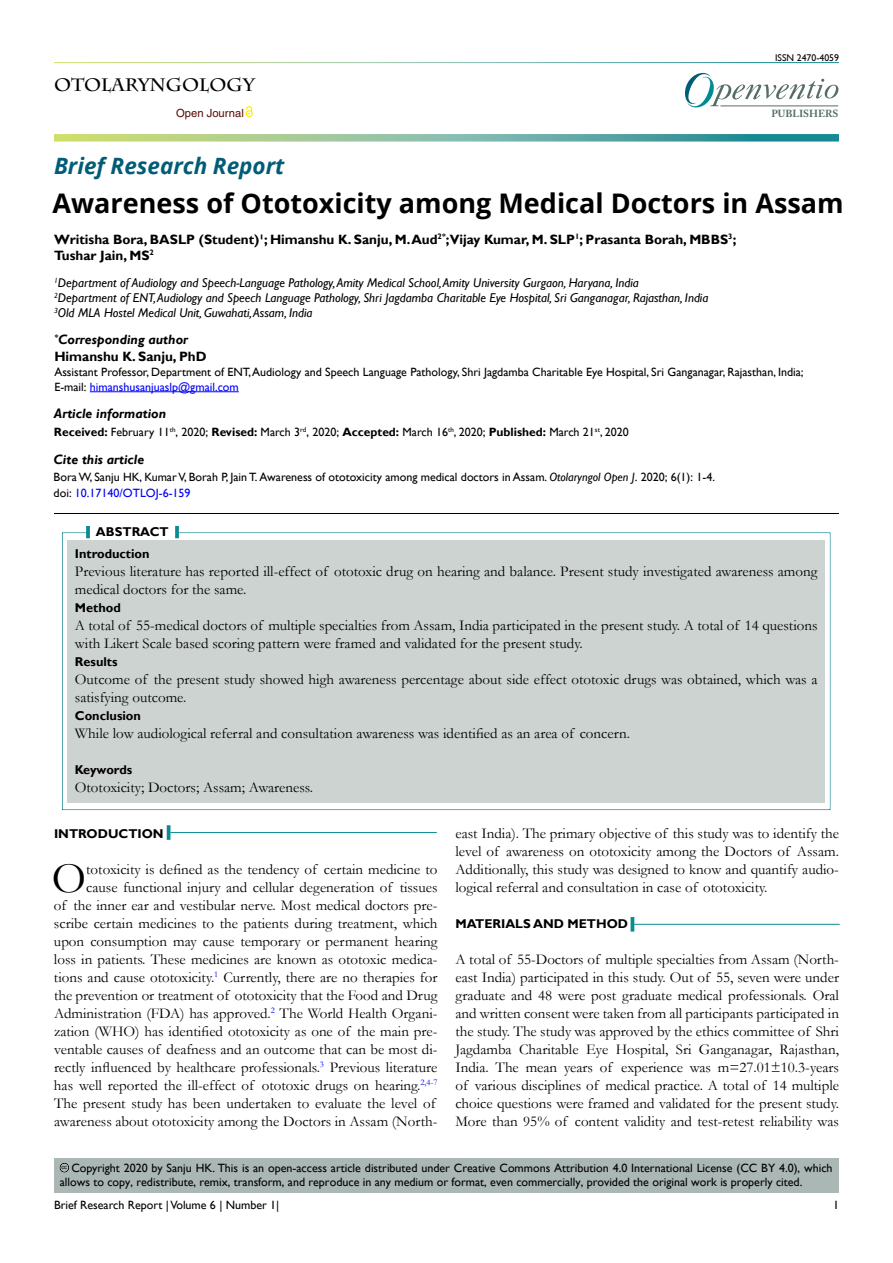
<style>
.page{position:relative;width:893px;height:1263px;background:#fff}
.page>*{position:absolute;margin:0;border:0;box-sizing:border-box;transform-origin:0 0}
.t1{font:43.8px "Garamond";color:#000}
.t2{font:700 27px "Open Sans";color:#000101}
.t3{font:italic 700 22.5px "Open Sans";color:#015d76}
.t4{font:700 18px "Charlemagne Std";color:#000}
.t5{font:15px/18px "Garamond";color:#000}
.t6{font:700 13.5px/16.2px "Gill Sans";color:#000101}
.t7{font:italic 700 13.5px/16.8px "Gill Sans";color:#000101}
.t8{font:italic 700 13.5px "Gill Sans";color:#000}
.t9{font:italic 12.75px/15px "Gill Sans";color:#000101}
.t10{font:700 12.75px "Gill Sans";color:#000}
.t11{font:12px/15.3px "Gill Sans";color:#000}
.t12{font:12px/15px "Gill Sans";color:#000101}
.t13{font:11.25px "Helvetica LT Std";color:#580b05}
.t14{font:700 10.2px "Adobe Caslon Pro";color:#566d65}
.t15{font:9.75px "Gill Sans";color:#0a0000}
.t16{font:5.7px "Arial";color:#000}
.s1{font-style:normal}
.s2{color:#0000fa}
.s3{font-weight:700}
.s4{color:#000101}
.s5{font-style:italic}
</style>
<div class="page">
<svg style="left:685px;top:73px;width:153px;height:35px"></svg>
<hr style="left:720px;top:106px;width:118px;height:1px;background:#566d65">
<svg style="left:54px;top:134px;width:785px;height:8px;background:#83bb9d"></svg>
<svg style="left:246px;top:106px;width:6px;height:10px"></svg>
<hr style="left:90px;top:391px;width:149px;height:1px;background:#0000fa">
<div style="left:50px;top:522px;width:793px;height:289px;background:#f9f2f3;opacity:.75"></div>
<svg style="left:86px;top:526px;width:4px;height:12px"></svg>
<svg style="left:175px;top:526px;width:4px;height:12px"></svg>
<div style="left:41px;top:502px;width:810px;height:14px;background:#f9f2f3;opacity:.75"></div>
<div style="left:54px;top:1158px;width:785px;height:35px;background:#aab7b5"></div>
<div style="left:47px;top:1149px;width:37px;height:24px;background:#f9f2f3;opacity:.75"></div>
<hr style="left:170px;top:832px;width:267px;height:1px;background:#0a8b93">
<hr style="left:167px;top:825px;width:3px;height:15px;background:#0a8b93">
<hr style="left:634px;top:924px;width:206px;height:1px;background:#0a8b93">
<hr style="left:631px;top:917px;width:3px;height:14px;background:#0a8b93">
<p class="t4" style="left:54px;top:74px;width:202px">OTOLARYNGOLOGY</p>
<p class="t13" style="left:176px;top:107px;width:69px">Open Journal</p>
<h3 class="t3" style="left:54px;top:150px;width:232px">Brief Research Report</h3>
<p class="t15" style="left:775px;top:52px;width:65px">ISSN 2470-4059</p>
<p class="t14" style="left:771px;top:108px;width:69px">PUBLISHERS</p>
<h2 class="t2" style="left:52px;top:184px;width:793px">Awareness of Ototoxicity among Medical Doctors in Assam</h2>
<p class="t6" style="left:54px;top:231px;width:684px">Writisha Bora, BASLP (Student)¹; Himanshu K. Sanju, M. Aud<sup>2*</sup>;Vijay Kumar, M. SLP<sup>1</sup>; Prasanta Borah, MBBS<sup>3</sup>;<br>Tushar Jain, MS<sup>2</sup></p>
<p class="t9" style="left:54px;top:275px;width:656px"><sup>1</sup>Department of Audiology and Speech-Language Pathology, Amity Medical School, Amity University Gurgaon, Haryana, India<br><sup>2</sup>Department of ENT, Audiology and Speech Language Pathology, Shri Jagdamba Charitable Eye Hospital, Sri Ganganagar, Rajasthan, India<br><sup>3</sup>Old MLA Hostel Medical Unit, Guwahati, Assam, India</p>
<p class="t7" style="left:54px;top:332px;width:154px"><sup>*</sup>Corresponding author<br><span class="s1">Himanshu K. Sanju, PhD</span></p>
<p class="t12" style="left:54px;top:365px;width:751px">Assistant Professor, Department of ENT, Audiology and Speech Language Pathology, Shri Jagdamba Charitable Eye Hospital, Sri Ganganagar, Rajasthan, India;<br>E-mail: <span class="s2">himanshusanjuaslp@gmail.com</span></p>
<p class="t7" style="left:54px;top:406px;width:114px">Article information</p>
<p class="t12" style="left:54px;top:425px;width:576px"><span class="s3">Received:</span> February 11<sup>th</sup>, 2020; <span class="s3">Revised:</span> March 3<sup>rd</sup>, 2020; <span class="s3">Accepted:</span> March 16<sup>th</sup>, 2020; <span class="s3">Published:</span> March 21<sup>st</sup>, 2020</p>
<p class="t8" style="left:54px;top:451px;width:92px">Cite this article</p>
<p class="t11" style="left:54px;top:470px;width:663px"><span class="s4">Bora W, Sanju HK, Kumar V, Borah P, Jain T</span>. Awareness of ototoxicity among medical doctors in Assam. <span class="s5">Otolaryngol Open J</span>. 2020; 6(1): 1-4. doi: <span class="s2">10.17140/OTLOJ-6-159</span></p>
<p class="t10" style="left:96px;top:524px;width:74px">ABSTRACT</p>
<p class="t10" style="left:75px;top:546px;width:76px">Introduction</p>
<p class="t5" style="left:75px;top:562px;width:744px">Previous literature has reported ill-effect of ototoxic drug on hearing and balance. Present study investigated awareness among medical doctors for the same.</p>
<p class="t10" style="left:75px;top:600px;width:47px">Method</p>
<p class="t5" style="left:75px;top:616px;width:744px">A total of 55-medical doctors of multiple specialties from Assam, India participated in the present study. A total of 14 questions with Likert Scale based scoring pattern were framed and validated for the present study.</p>
<p class="t10" style="left:75px;top:654px;width:44px">Results</p>
<p class="t5" style="left:75px;top:670px;width:744px">Outcome of the present study showed high awareness percentage about side effect ototoxic drugs was obtained, which was a satisfying outcome.</p>
<p class="t10" style="left:75px;top:708px;width:68px">Conclusion</p>
<p class="t5" style="left:75px;top:724px;width:557px">While low audiological referral and consultation awareness was identified as an area of concern.</p>
<p class="t10" style="left:75px;top:762px;width:59px">Keywords</p>
<p class="t5" style="left:75px;top:778px;width:240px">Ototoxicity; Doctors; Assam; Awareness.</p>
<p class="t10" style="left:54px;top:826px;width:111px">INTRODUCTION</p>
<h1 class="t1" style="left:52px;top:849px;width:36px">O</h1>
<p class="t5" style="left:455px;top:824px;width:385px;text-align:justify">east India). The primary objective of this study was to identify the level of awareness on ototoxicity among the Doctors of Assam.<br>Additionally, this study was designed to know and quantify audio&shy;logical referral and consultation in case of ototoxicity.</p>
<p class="t10" style="left:455px;top:916px;width:174px">MATERIALS AND METHOD</p>
<p class="t5" style="left:455px;top:950px;width:385px;text-align:justify">A total of 55-Doctors of multiple specialties from Assam (North&shy;east India) participated in this study. Out of 55, seven were under graduate and 48 were post graduate medical professionals. Oral and written consent were taken from all participants participated in the study. The study was approved by the ethics committee of Shri Jagdamba Charitable Eye Hospital, Sri Ganganagar, Rajasthan, India. The mean years of experience was m=27.01±10.3-years of various disciplines of medical practice. A total of 14 multiple choice questions were framed and validated for the present study.<br>More than 95% of content validity and test-retest reliability was</p>
<p class="t5" style="left:54px;top:860px;width:385px;text-align:right">totoxicity is defined as the tendency of certain medicine to cause functional injury and cellular degeneration of tissues<br>of the inner ear and vestibular nerve. Most medical doctors pre&shy;scribe certain medicines to the patients during treatment, which upon consumption may cause temporary or permanent hearing loss in patients. These medicines are known as ototoxic medica&shy;tions and cause ototoxicity.<sup>1</sup> Currently, there are no therapies for the prevention or treatment of ototoxicity that the Food and Drug Administration (FDA) has approved.<sup>2</sup> The World Health Organi&shy;zation (WHO) has identified ototoxicity as one of the main pre&shy;ventable causes of deafness and an outcome that can be most di&shy;rectly influenced by healthcare professionals.<sup>3</sup> Previous literature has well reported the ill-effect of ototoxic drugs on hearing.<sup>2,4-7<br></sup>The present study has been undertaken to evaluate the level of awareness about ototoxicity among the Doctors in Assam (North-</p>
<p class="t11" style="left:60px;top:1161px;width:774px;line-height:14.4px;text-indent:12px">Copyright 2020 by Sanju HK. This is an open-access article distributed under Creative Commons Attribution 4.0 International License (CC BY 4.0), which allows to copy, redistribute, remix, transform, and reproduce in any medium or format, even commercially, provided the original work is properly cited.</p>
<p class="t16" style="left:61px;top:1163px;width:7px">cc</p>
<p class="t11" style="left:54px;top:1197px;width:227px">Brief Research Report | Volume 6 | Number 1|</p>
<p class="t11" style="left:833px;top:1197px;width:7px">1</p>
</div>
